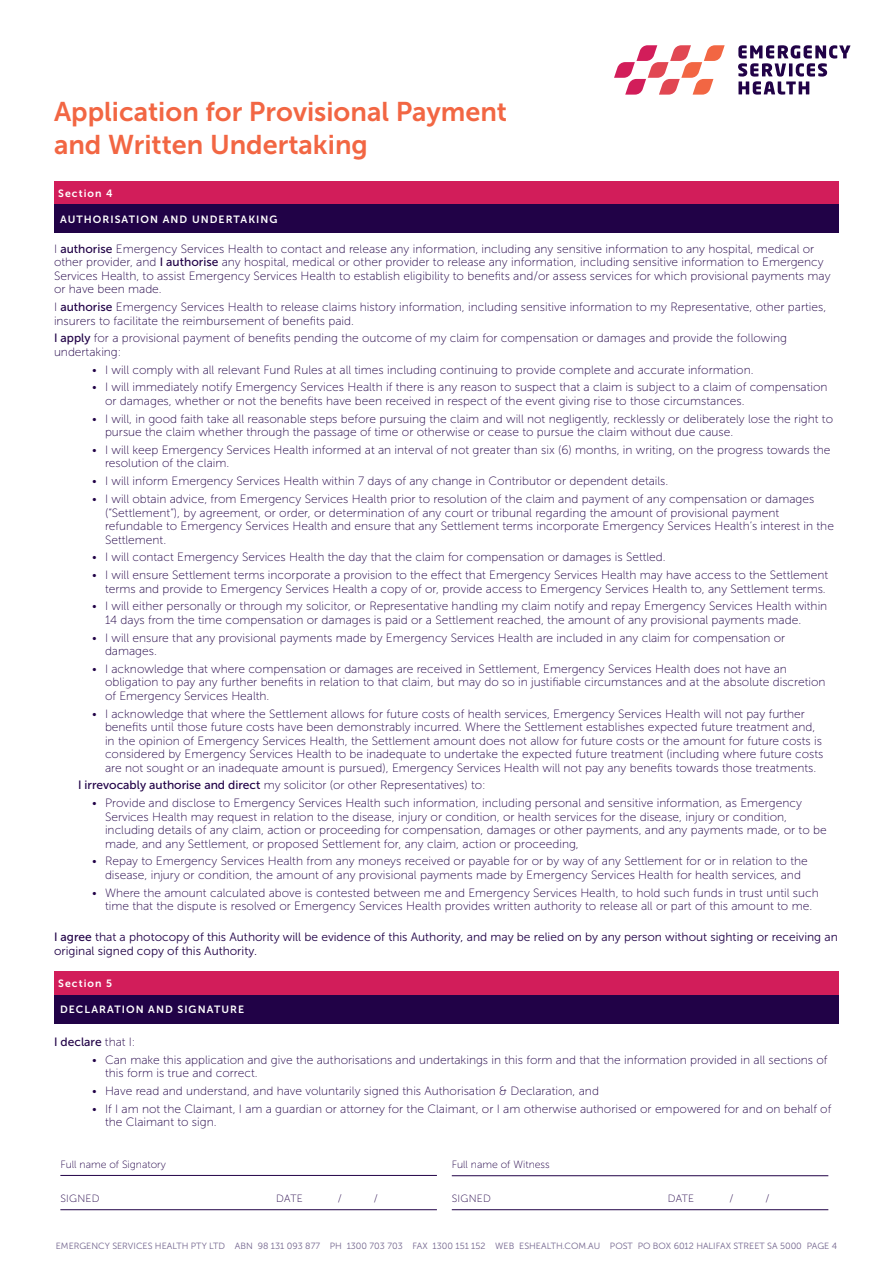
<style>
.page{position:relative;width:893px;height:1263px;background:#fff}
.page>*{position:absolute;margin:0;border:0;box-sizing:border-box;transform-origin:0 0}
.Heading{font:27px/32.4px "Museo Sans 700";color:#f26643}
.t1{font:12px/13.5px "Museo Sans 100";color:#210247}
.t2{font:12px/13.5px "Museo Sans 300";color:#210247}
.t3{font:12px "Museo Sans 500";color:#210247}
.Table_Header_copy{font:10.5px "Museo Sans 700";letter-spacing:.1em;color:#fff}
.Table_text{font:10.5px "Museo Sans 100";color:#210247}
.Details{font:9px "Museo Sans 300";color:#72648d}
.s1{font-family:"Museo Sans 500"}
.s2{font-family:"Museo Sans 100"}
</style>
<div class="page">
<div style="left:54px;top:181px;width:785px;height:24px;background:#d21d5a"></div>
<div style="left:54px;top:972px;width:785px;height:23px;background:#d21d5a"></div>
<div style="left:54px;top:205px;width:785px;height:28px;background:#210247"></div>
<div style="left:54px;top:995px;width:785px;height:28px;background:#210247"></div>
<hr style="left:60px;top:1175px;width:377px;height:1px;background:#210247">
<svg style="left:738px;top:45px;width:112px;height:50px"></svg>
<svg style="left:614px;top:45px;width:111px;height:50px"></svg>
<hr style="left:60px;top:1209px;width:377px;height:1px;background:#210247">
<hr style="left:452px;top:1209px;width:376px;height:1px;background:#210247">
<hr style="left:452px;top:1175px;width:376px;height:1px;background:#210247">
<p class="Heading" style="left:54px;top:96px;width:455px">Application for Provisional Payment and Written Undertaking</p>
<p class="Table_Header_copy" style="left:58px;top:188px;width:56px">Section 4</p>
<p class="Table_Header_copy" style="left:60px;top:213px;width:219px">AUTHORISATION AND UNDERTAKING</p>
<p class="t1" style="left:54px;top:242px;width:778px">I <span class="s1">authorise</span> Emergency Services Health to contact and release any information, including any sensitive information to any hospital, medical or other provider, and <span class="s1">I authorise</span> any hospital, medical or other provider to release any information, including sensitive information to Emergency Services Health, to assist Emergency Services Health to establish eligibility to benefits and/or assess services for which provisional payments may or have been made.</p>
<p class="t1" style="left:54px;top:300px;width:774px">I <span class="s1">authorise</span> Emergency Services Health to release claims history information, including sensitive information to my Representative, other parties, insurers to facilitate the reimbursement of benefits paid.</p>
<p class="t1" style="left:54px;top:332px;width:734px"><span class="s1">I apply</span> for a provisional payment of benefits pending the outcome of my claim for compensation or damages and provide the following undertaking:</p>
<p class="t1" style="left:92px;top:363px;width:663px">• I will comply with all relevant Fund Rules at all times including continuing to provide complete and accurate information.</p>
<p class="t1" style="left:105px;top:381px;width:724px;text-indent:-13px">• I will immediately notify Emergency Services Health if there is any reason to suspect that a claim is subject to a claim of compensation or damages, whether or not the benefits have been received in respect of the event giving rise to those circumstances.</p>
<p class="t1" style="left:105px;top:412px;width:730px;text-indent:-13px">• I will, in good faith take all reasonable steps before pursuing the claim and will not negligently, recklessly or deliberately lose the right to pursue the claim whether through the passage of time or otherwise or cease to pursue the claim without due cause.</p>
<p class="t1" style="left:105px;top:443px;width:727px;text-indent:-13px">• I will keep Emergency Services Health informed at an interval of not greater than six (6) months, in writing, on the progress towards the resolution of the claim.</p>
<p class="t1" style="left:92px;top:474px;width:578px">• I will inform Emergency Services Health within 7 days of any change in Contributor or dependent details.</p>
<p class="t1" style="left:105px;top:492px;width:730px;text-indent:-13px">• I will obtain advice, from Emergency Services Health prior to resolution of the claim and payment of any compensation or damages (“Settlement”), by agreement, or order, or determination of any court or tribunal regarding the amount of provisional payment refundable to Emergency Services Health and ensure that any Settlement terms incorporate Emergency Services Health’s interest in the Settlement.</p>
<p class="t1" style="left:92px;top:550px;width:575px">• I will contact Emergency Services Health the day that the claim for compensation or damages is Settled.</p>
<p class="t1" style="left:92px;top:568px;width:737px;text-align:right">• I will ensure Settlement terms incorporate a provision to the effect that Emergency Services Health may have access to the Settlement terms and provide to Emergency Services Health a copy of or, provide access to Emergency Services Health to, any Settlement terms.</p>
<p class="t1" style="left:105px;top:599px;width:724px;text-indent:-13px">• I will either personally or through my solicitor, or Representative handling my claim notify and repay Emergency Services Health within<br>14 days from the time compensation or damages is paid or a Settlement reached, the amount of any provisional payments made.</p>
<p class="t1" style="left:105px;top:631px;width:682px;text-indent:-13px">• I will ensure that any provisional payments made by Emergency Services Health are included in any claim for compensation or damages.</p>
<p class="t1" style="left:105px;top:662px;width:722px;text-indent:-13px">• I acknowledge that where compensation or damages are received in Settlement, Emergency Services Health does not have an obligation to pay any further benefits in relation to that claim, but may do so in justifiable circumstances and at the absolute discretion of Emergency Services Health.</p>
<p class="t1" style="left:105px;top:707px;width:720px;text-indent:-13px">• I acknowledge that where the Settlement allows for future costs of health services, Emergency Services Health will not pay further benefits until those future costs have been demonstrably incurred. Where the Settlement establishes expected future treatment and, in the opinion of Emergency Services Health, the Settlement amount does not allow for future costs or the amount for future costs is considered by Emergency Services Health to be inadequate to undertake the expected future treatment (including where future costs are not sought or an inadequate amount is pursued), Emergency Services Health will not pay any benefits towards those treatments.</p>
<p class="t1" style="left:78px;top:778px;width:409px"><span class="s1">I irrevocably authorise and direct</span> my solicitor (or other Representatives) to:</p>
<p class="t1" style="left:105px;top:796px;width:723px;text-indent:-13px">• Provide and disclose to Emergency Services Health such information, including personal and sensitive information, as Emergency Services Health may request in relation to the disease, injury or condition, or health services for the disease, injury or condition, including details of any claim, action or proceeding for compensation, damages or other payments, and any payments made, or to be made, and any Settlement, or proposed Settlement for, any claim, action or proceeding,</p>
<p class="t1" style="left:92px;top:854px;width:717px;text-align:center">• Repay to Emergency Services Health from any moneys received or payable for or by way of any Settlement for or in relation to the disease, injury or condition, the amount of any provisional payments made by Emergency Services Health for health services, and</p>
<p class="t1" style="left:92px;top:886px;width:728px;text-align:center">• Where the amount calculated above is contested between me and Emergency Services Health, to hold such funds in trust until such time that the dispute is resolved or Emergency Services Health provides written authority to release all or part of this amount to me.</p>
<p class="t2" style="left:54px;top:930px;width:785px"><span class="s1">I agree</span> that a photocopy of this Authority will be evidence of this Authority, and may be relied on by any person without sighting or receiving an original signed copy of this Authority.</p>
<p class="Table_Header_copy" style="left:58px;top:978px;width:56px">Section 5</p>
<p class="Table_Header_copy" style="left:60px;top:1003px;width:186px">DECLARATION AND SIGNATURE</p>
<p class="t3" style="left:54px;top:1035px;width:83px">I declare <span class="s2">that I:</span></p>
<p class="t1" style="left:105px;top:1053px;width:724px;text-indent:-13px">• Can make this application and give the authorisations and undertakings in this form and that the information provided in all sections of this form is true and correct.</p>
<p class="t1" style="left:92px;top:1084px;width:508px">• Have read and understand, and have voluntarily signed this Authorisation &amp; Declaration, and</p>
<p class="t1" style="left:105px;top:1102px;width:728px;text-indent:-13px">• If I am not the Claimant, I am a guardian or attorney for the Claimant, or I am otherwise authorised or empowered for and on behalf of the Claimant to sign.</p>
<p class="Table_text" style="left:60px;top:1158px;width:107px">Full name of Signatory</p>
<p class="Table_text" style="left:452px;top:1158px;width:99px">Full name of Witness</p>
<p class="Table_text" style="left:452px;top:1193px;width:41px">SIGNED</p>
<p class="Table_text" style="left:668px;top:1193px;width:28px">DATE</p>
<p class="Table_text" style="left:729px;top:1193px;width:6px">/</p>
<p class="Table_text" style="left:765px;top:1193px;width:6px">/</p>
<p class="Table_text" style="left:60px;top:1193px;width:41px">SIGNED</p>
<p class="Table_text" style="left:276px;top:1193px;width:28px">DATE</p>
<p class="Table_text" style="left:338px;top:1193px;width:6px">/</p>
<p class="Table_text" style="left:374px;top:1193px;width:6px">/</p>
<p class="Details" style="left:56px;top:1241px;width:783px">EMERGENCY SERVICES HEALTH PTY LTD ABN 98 131 093 877 PH 1300 703 703 FAX 1300 151 152 WEB ESHEALTH.COM.AU POST PO BOX 6012 HALIFAX STREET SA 5000 PAGE 4</p>
</div>
